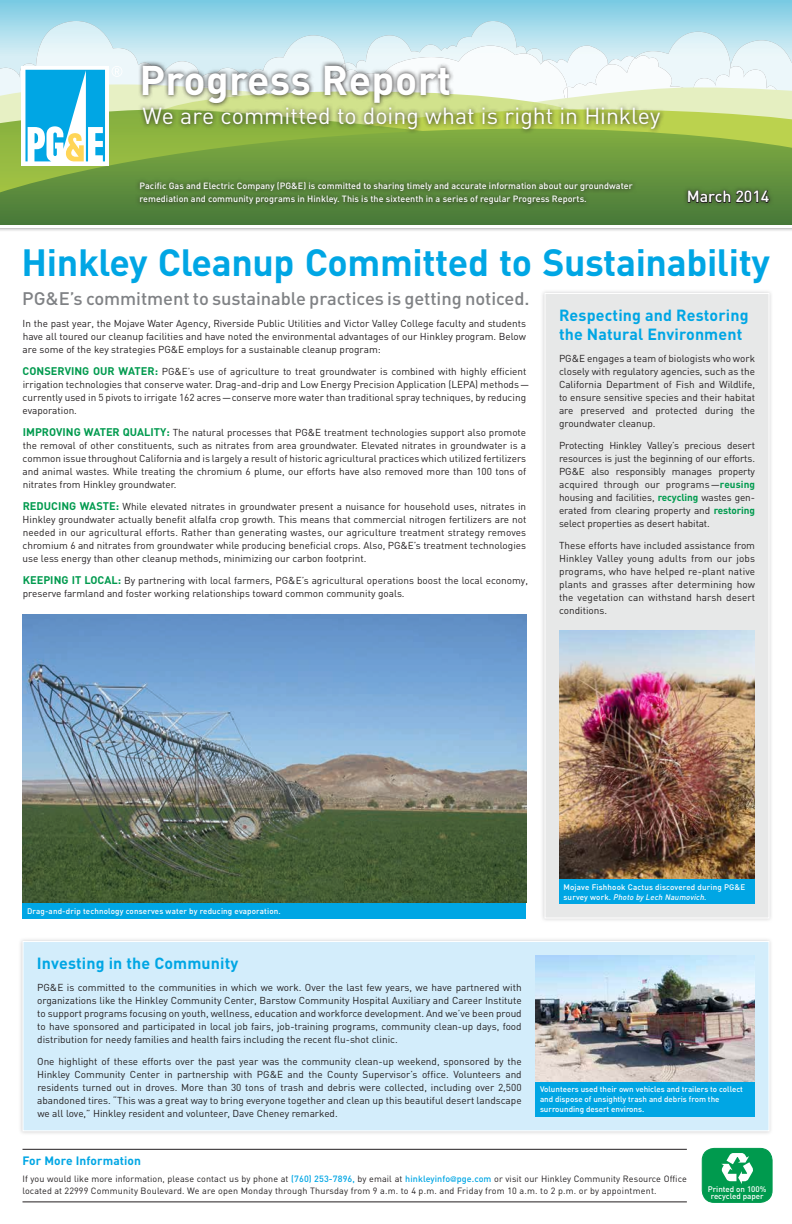
<style>
.page{position:relative;width:792px;height:1224px;background:#fff}
.page>*{position:absolute;margin:0;border:0;box-sizing:border-box;transform-origin:0 0}
.t1{font:700 41px "DIN";letter-spacing:.01em;color:#fff}
.t2{font:700 37.5px "DIN";letter-spacing:-.01em;color:#00a6e4}
.t3{font:23px "DIN";color:#fff}
.t4{font:500 18px "DIN";letter-spacing:-.005em;color:#808285}
.t5{font:700 16px/19px "DIN";letter-spacing:.01em;color:#00a6e4}
.t6{font:500 16px "DIN";color:#fff}
.t7{font:700 12px "DIN";letter-spacing:.01em;color:#00a6e4}
.t8{font:10px/13px "DIN";color:#231f20;text-align:justify}
.t9{font:9px/12px "DIN";letter-spacing:.01em;color:#231f20}
.t10{font:500 9px/13.5px "DIN";letter-spacing:.005em;color:#fff}
.t11{font:500 8px/10px "DIN";color:#fff}
.t12{font:500 8px/10px "DIN";letter-spacing:.02em;color:#fff}
.s1{font-weight:700;font-size:11px;color:#009a4e}
.s2{font-weight:700;color:#009a4e}
.s3{font-style:italic}
.s4{font-weight:500;color:#00a6e4}
.s5{font-family:"DIN Engschrift Std";font-size:8px;color:#00a6e4}
</style>
<div class="page">
<svg style="left:0;top:0;width:792px;height:225px;background:#6ba481"></svg>
<svg style="left:0;top:21px;width:792px;height:151px;background:#adcca5"></svg>
<svg style="left:135px;top:177px;width:502px;height:32px;background:#537c39"></svg>
<svg style="left:683px;top:186px;width:91px;height:21px"></svg>
<svg style="left:688px;top:191px;width:81px;height:12px"></svg>
<hr style="left:22px;top:1149px;width:665px;height:1px;background:#231f20">
<hr style="left:22px;top:1202px;width:665px;height:1px;background:#231f20">
<div style="left:22px;top:903px;width:504px;height:16px;background:#00a6e4"></div>
<img style="left:22px;top:615px;width:504px;height:288px">
<div style="left:540px;top:289px;width:233px;height:634px;background:#f2f2f3"></div>
<div style="left:545px;top:294px;width:224px;height:624px;background:#e7e8e8"></div>
<div style="left:544px;top:293px;width:226px;height:626px;border:1px solid #fff"></div>
<div style="left:559px;top:878px;width:196px;height:26px;background:#00a6e4"></div>
<img style="left:559px;top:631px;width:196px;height:247px">
<div style="left:18px;top:937px;width:755px;height:198px;background:#f3f3f3"></div>
<div style="left:23px;top:942px;width:746px;height:189px;background:#d3edfb"></div>
<div style="left:22px;top:941px;width:748px;height:190px;border:1px solid #fff"></div>
<div style="left:536px;top:1081px;width:219px;height:36px;background:#00a6e4"></div>
<img style="left:536px;top:956px;width:219px;height:125px">
<div style="left:702px;top:1148px;width:70px;height:54px;background:#009a4e;border-radius:12px"></div>
<div style="left:702px;top:1148px;width:70px;height:55px;border:1px solid #009a4e;border-radius:12px"></div>
<svg style="left:721px;top:1153px;width:32px;height:31px"></svg>
<h1 class="t1" style="left:140px;top:54px;width:313px">Progress Report</h1>
<h3 class="t3" style="left:143px;top:102px;width:519px">We are committed to doing what is right in Hinkley</h3>
<p class="t10" style="left:140px;top:179px;width:495px">Pacific Gas and Electric Company (PG&amp;E) is committed to sharing timely and accurate information about our groundwater remediation and community programs in Hinkley. This is the sixteenth in a series of regular Progress Reports.</p>
<h3 class="t6" style="left:687px;top:186px;width:84px">March 2014</h3>
<h2 class="t2" style="left:22px;top:238px;width:750px">Hinkley Cleanup Committed to Sustainability</h2>
<h3 class="t4" style="left:22px;top:287px;width:509px">PG&amp;E’s commitment to sustainable practices is getting noticed.</h3>
<p class="t8" style="left:23px;top:316px;width:505px">In the past year, the Mojave Water Agency, Riverside Public Utilities and Victor Valley College faculty and students have all toured our cleanup facilities and have noted the environmental advantages of our Hinkley program. Below are some of the key strategies PG&amp;E employs for a sustainable cleanup program:</p>
<p class="t8" style="left:23px;top:364px;width:508px;text-align:left"><span class="s1">CONSERVING OUR WATER:</span> PG&amp;E’s use of agriculture to treat groundwater is combined with highly efficient irrigation technologies that conserve water. Drag-and-drip and Low Energy Precision Application (LEPA) methods— currently used in 5 pivots to irrigate 162 acres—conserve more water than traditional spray techniques, by reducing evaporation.</p>
<p class="t8" style="left:23px;top:425px;width:505px"><span class="s1">IMPROVING WATER QUALITY:</span> The natural processes that PG&amp;E treatment technologies support also promote the removal of other constituents, such as nitrates from area groundwater. Elevated nitrates in groundwater is a common issue throughout California and is largely a result of historic agricultural practices which utilized fertilizers and animal wastes. While treating the chromium 6 plume, our efforts have also removed more than 100 tons of nitrates from Hinkley groundwater.</p>
<p class="t8" style="left:23px;top:499px;width:505px"><span class="s1">REDUCING WASTE:</span> While elevated nitrates in groundwater present a nuisance for household uses, nitrates in Hinkley groundwater actually benefit alfalfa crop growth. This means that commercial nitrogen fertilizers are not needed in our agricultural efforts. Rather than generating wastes, our agriculture treatment strategy removes chromium 6 and nitrates from groundwater while producing beneficial crops. Also, PG&amp;E’s treatment technologies use less energy than other cleanup methods, minimizing our carbon footprint.</p>
<p class="t8" style="left:23px;top:573px;width:507px"><span class="s1">KEEPING IT LOCAL:</span> By partnering with local farmers, PG&amp;E’s agricultural operations boost the local economy, preserve farmland and foster working relationships toward common community goals.</p>
<h3 class="t5" style="left:559px;top:305px;width:191px">Respecting and Restoring the Natural Environment</h3>
<p class="t8" style="left:559px;top:352px;width:198px">PG&amp;E engages a team of biologists who work closely with regulatory agencies, such as the California Department of Fish and Wildlife, to ensure sensitive species and their habitat are preserved and protected during the groundwater cleanup.</p>
<p class="t8" style="left:559px;top:439px;width:198px">Protecting Hinkley Valley’s precious desert resources is just the beginning of our efforts.<br>PG&amp;E also responsibly manages property acquired through our programs—<span class="s2">reusing </span>housing and facilities, <span class="s2">recycling</span> wastes gen&shy;erated from clearing property and <span class="s2">restoring </span>select properties as desert habitat.</p>
<p class="t8" style="left:559px;top:539px;width:198px">These efforts have included assistance from Hinkley Valley young adults from our jobs programs, who have helped re-plant native plants and grasses after determining how the vegetation can withstand harsh desert conditions.</p>
<p class="t12" style="left:27px;top:906px;width:255px">Drag-and-drip technology conserves water by reducing evaporation.</p>
<h3 class="t5" style="left:37px;top:953px;width:203px">Investing in the Community</h3>
<p class="t8" style="left:37px;top:981px;width:486px">PG&amp;E is committed to the communities in which we work. Over the last few years, we have partnered with organizations like the Hinkley Community Center, Barstow Community Hospital Auxiliary and Career Institute to support programs focusing on youth, wellness, education and workforce development. And we’ve been proud to have sponsored and participated in local job fairs, job-training programs, community clean-up days, food distribution for needy families and health fairs including the recent flu-shot clinic.</p>
<p class="t8" style="left:37px;top:1055px;width:486px">One highlight of these efforts over the past year was the community clean-up weekend, sponsored by the Hinkley Community Center in partnership with PG&amp;E and the County Supervisor’s office. Volunteers and residents turned out in droves. More than 30 tons of trash and debris were collected, including over 2,500 abandoned tires. “This was a great way to bring everyone together and clean up this beautiful desert landscape we all love,” Hinkley resident and volunteer, Dave Cheney remarked.</p>
<p class="t12" style="left:564px;top:881px;width:183px">Mojave Fishhook Cactus discovered during PG&amp;E survey work. <span class="s3">Photo by Lech Naumovich.</span></p>
<p class="t11" style="left:540px;top:1084px;width:204px">Volunteers used their own vehicles and trailers to collect and dispose of unsightly trash and debris from the surrounding desert environs.</p>
<p class="t7" style="left:22px;top:1153px;width:120px">For More Information</p>
<p class="t9" style="left:22px;top:1172px;width:666px">If you would like more information, please contact us by phone at <span class="s4">(760) 253-7896,</span> by email at <span class="s4">hinkleyinfo</span><span class="s5">@</span><span class="s4">pge.com</span> or visit our Hinkley Community Resource Office located at 22999 Community Boulevard. We are open Monday through Thursday from 9 a.m. to 4 p.m. and Friday from 10 a.m. to 2 p.m. or by appointment.</p>
<p class="t11" style="left:708px;top:1185px;width:60px;line-height:7px;text-align:center">Printed on 100% recycled paper</p>
</div>
